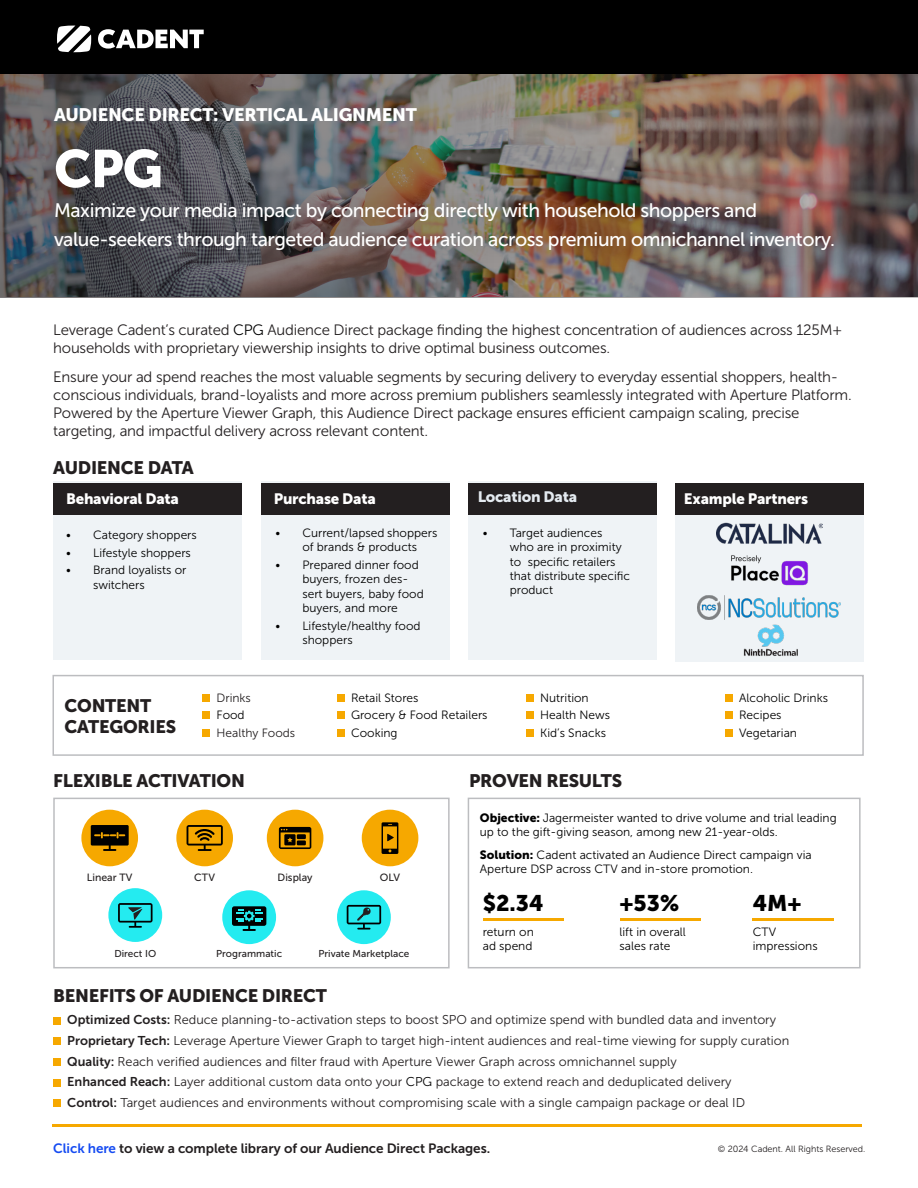
<style>
.page{position:relative;width:918px;height:1188px;background:#fff}
.page>*{position:absolute;margin:0;border:0;box-sizing:border-box;transform-origin:0 0}
.t1{font:52.5px "Museo Sans 900";color:#fff}
.t2{font:22.5px "Museo Sans 900";color:#000}
.t3{font:19.5px "Museo Sans 500";letter-spacing:-.025em;color:#fff}
.t4{font:18px/21px "Museo Sans 900";letter-spacing:-.015em;color:#231f20}
.t5{font:18px "Museo Sans 900";letter-spacing:-.015em;color:#fff}
.t6{font:15px/18px "Museo Sans 300";letter-spacing:-.015em;color:#231f20}
.t7{font:15px "Museo Sans 900";letter-spacing:-.015em;color:#fff}
.t8{font:15px "Museo Sans 900";letter-spacing:-.015em;color:#e4eaf0}
.t9{font:13.5px "Museo Sans 700";letter-spacing:-.005em;color:#231f20}
.t10{font:12.75px "Museo Sans 300";color:#231f20}
.t11{font:12px/14.4px "Museo Sans 300";color:#000}
.t12{font:12px "Museo Sans 300";color:#231f20}
.t13{font:10.5px "Museo Sans 500";color:#231f20}
.t14{font:10.05px "Museo Sans 500";color:#231f20}
.t15{font:9px "Museo Sans 300";color:#231f20}
.s1{color:#000}
.s2{font-family:"Museo Sans 900"}
.s3{font-family:"Museo Sans 700"}
.s4{color:#164cf2}
</style>
<div class="page">
<img style="left:0;top:74px;width:918px;height:223px">
<div style="left:52px;top:675px;width:812px;height:81px;border:2px solid #bcbdc0"></div>
<div style="left:53px;top:798px;width:397px;height:170px;border:2px solid #bcbdc0"></div>
<div style="left:468px;top:798px;width:393px;height:170px;border:2px solid #bcbdc0"></div>
<div style="left:0;top:0;width:918px;height:73px;background:#000"></div>
<svg style="left:57px;top:26px;width:34px;height:26px"></svg>
<svg style="left:98px;top:29px;width:106px;height:20px"></svg>
<div style="left:53px;top:1017px;width:8px;height:7px;background:#f6a800"></div>
<div style="left:53px;top:1037px;width:8px;height:8px;background:#f6a800"></div>
<div style="left:53px;top:1058px;width:8px;height:8px;background:#f6a800"></div>
<div style="left:53px;top:1079px;width:8px;height:7px;background:#f6a800"></div>
<div style="left:53px;top:1100px;width:8px;height:7px;background:#f6a800"></div>
<hr style="left:483px;top:918px;width:81px;height:3px;background:#f6a800">
<hr style="left:620px;top:918px;width:81px;height:3px;background:#f6a800">
<hr style="left:753px;top:918px;width:81px;height:3px;background:#f6a800">
<div style="left:202px;top:694px;width:8px;height:8px;background:#f6a800"></div>
<div style="left:202px;top:712px;width:8px;height:7px;background:#f6a800"></div>
<div style="left:202px;top:729px;width:8px;height:8px;background:#f6a800"></div>
<div style="left:337px;top:694px;width:8px;height:8px;background:#f6a800"></div>
<div style="left:337px;top:712px;width:8px;height:7px;background:#f6a800"></div>
<div style="left:337px;top:729px;width:8px;height:8px;background:#f6a800"></div>
<div style="left:526px;top:694px;width:8px;height:8px;background:#f6a800"></div>
<div style="left:526px;top:712px;width:8px;height:7px;background:#f6a800"></div>
<div style="left:526px;top:729px;width:8px;height:8px;background:#f6a800"></div>
<div style="left:725px;top:694px;width:8px;height:8px;background:#f6a800"></div>
<div style="left:725px;top:712px;width:8px;height:7px;background:#f6a800"></div>
<div style="left:725px;top:729px;width:8px;height:8px;background:#f6a800"></div>
<div style="left:222px;top:890px;width:54px;height:54px;background:#24ebf0;border-radius:50%"></div>
<div style="left:337px;top:890px;width:54px;height:54px;background:#24ebf0;border-radius:50%"></div>
<div style="left:108px;top:888px;width:54px;height:54px;background:#24ebf0;border-radius:50%"></div>
<svg style="left:232px;top:906px;width:34px;height:25px"></svg>
<svg style="left:118px;top:903px;width:35px;height:25px"></svg>
<svg style="left:347px;top:905px;width:34px;height:25px"></svg>
<div style="left:261px;top:481px;width:189px;height:178px;background:#eff3f6"></div>
<div style="left:261px;top:483px;width:189px;height:32px;background:#231f20"></div>
<div style="left:468px;top:481px;width:189px;height:178px;background:#eff3f6"></div>
<div style="left:468px;top:483px;width:189px;height:32px;background:#231f20"></div>
<div style="left:675px;top:483px;width:189px;height:178px;background:#eff3f6"></div>
<div style="left:676px;top:483px;width:188px;height:32px;background:#231f20"></div>
<div style="left:53px;top:481px;width:189px;height:178px;background:#eff3f6"></div>
<div style="left:53px;top:483px;width:189px;height:32px;background:#231f20"></div>
<img style="left:716px;top:522px;width:107px;height:22px">
<hr style="left:52px;top:1125px;width:810px;height:2px;background:#f6a800">
<div style="left:34px;top:126px;width:820px;height:147px;background:#231f20;opacity:.45"></div>
<div style="left:81px;top:810px;width:57px;height:56px;background:#f6a800;border-radius:50%"></div>
<div style="left:176px;top:810px;width:57px;height:56px;background:#f6a800;border-radius:50%"></div>
<div style="left:267px;top:810px;width:56px;height:56px;background:#f6a800;border-radius:50%"></div>
<div style="left:362px;top:810px;width:56px;height:56px;background:#f6a800;border-radius:50%"></div>
<svg style="left:91px;top:825px;width:38px;height:26px"></svg>
<svg style="left:187px;top:825px;width:36px;height:26px"></svg>
<svg style="left:279px;top:827px;width:32px;height:22px"></svg>
<svg style="left:382px;top:822px;width:16px;height:32px"></svg>
<img style="left:731px;top:555px;width:77px;height:31px">
<img style="left:698px;top:596px;width:142px;height:24px">
<img style="left:743px;top:624px;width:55px;height:33px">
<p class="t5" style="left:54px;top:104px;width:364px">AUDIENCE DIRECT: VERTICAL ALIGNMENT</p>
<p class="t1" style="left:54px;top:139px;width:110px">CPG</p>
<p class="t3" style="left:54px;top:199px;width:705px">Maximize your media impact by connecting directly with household shoppers and</p>
<p class="t3" style="left:54px;top:229px;width:783px">value-seekers through targeted audience curation across premium omnichannel inventory.</p>
<p class="t6" style="left:53px;top:321px;width:791px">Leverage Cadent’s curated <span class="s1">CPG</span> Audience Direct package finding the highest concentration of audiences across 125M+ households with proprietary viewership insights to drive optimal business outcomes.</p>
<p class="t6" style="left:53px;top:368px;width:800px">Ensure your ad spend reaches the most valuable segments by securing delivery to everyday essential shoppers, health&shy;conscious individuals, brand-loyalists and more across premium publishers seamlessly integrated with Aperture Platform.<br>Powered by the Aperture Viewer Graph, this Audience Direct package ensures efficient campaign scaling, precise targeting, and impactful delivery across relevant content.</p>
<p class="t4" style="left:53px;top:457px;width:142px">AUDIENCE DATA</p>
<p class="t7" style="left:66px;top:491px;width:114px">Behavioral Data</p>
<p class="t7" style="left:274px;top:491px;width:104px">Purchase Data</p>
<p class="t8" style="left:478px;top:489px;width:101px">Location Data</p>
<p class="t7" style="left:684px;top:491px;width:126px">Example Partners</p>
<p class="t11" style="left:66px;top:528px;width:132px">• Category shoppers</p>
<p class="t11" style="left:66px;top:545px;width:126px">• Lifestyle shoppers</p>
<p class="t11" style="left:93px;top:563px;width:95px;text-indent:-27px">• Brand loyalists or switchers</p>
<p class="t11" style="left:275px;top:526px;width:163px;text-align:center">• Current/lapsed shoppers of brands &amp; products</p>
<p class="t11" style="left:302px;top:558px;width:123px;text-indent:-27px">• Prepared dinner food buyers, frozen des&shy;sert buyers, baby food buyers, and more</p>
<p class="t11" style="left:302px;top:618px;width:120px;text-indent:-27px">• Lifestyle/healthy food shoppers</p>
<p class="t11" style="left:510px;top:526px;width:122px;text-indent:-27px">• Target audiences<br>who are in proximity to specific retailers that distribute specific product</p>
<p class="t4" style="left:65px;top:695px;width:113px">CONTENT<br>CATEGORIES</p>
<p class="t12" style="left:217px;top:691px;width:36px">Drinks</p>
<p class="t11" style="left:217px;top:708px;width:30px">Food</p>
<p class="t12" style="left:217px;top:726px;width:80px">Healthy Foods</p>
<p class="t11" style="left:351px;top:690px;width:69px">Retail Stores</p>
<p class="t11" style="left:351px;top:708px;width:138px">Grocery &amp; Food Retailers</p>
<p class="t11" style="left:351px;top:726px;width:48px">Cooking</p>
<p class="t11" style="left:540px;top:690px;width:50px">Nutrition</p>
<p class="t11" style="left:540px;top:708px;width:71px">Health News</p>
<p class="t11" style="left:540px;top:726px;width:67px">Kid’s Snacks</p>
<p class="t4" style="left:53px;top:770px;width:193px">FLEXIBLE ACTIVATION</p>
<p class="t4" style="left:469px;top:770px;width:155px">PROVEN RESULTS</p>
<p class="t11" style="left:739px;top:690px;width:90px">Alcoholic Drinks</p>
<p class="t11" style="left:739px;top:708px;width:44px">Recipes</p>
<p class="t11" style="left:739px;top:726px;width:59px">Vegetarian</p>
<p class="t13" style="left:87px;top:871px;width:47px">Linear TV</p>
<p class="t13" style="left:194px;top:871px;width:22px">CTV</p>
<p class="t13" style="left:278px;top:871px;width:37px">Display</p>
<p class="t13" style="left:380px;top:871px;width:22px">OLV</p>
<p class="t14" style="left:114px;top:948px;width:43px">Direct IO</p>
<p class="t14" style="left:216px;top:948px;width:67px">Programmatic</p>
<p class="t14" style="left:318px;top:948px;width:93px">Private Marketplace</p>
<p class="t11" style="left:480px;top:811px;width:358px"><span class="s2">Objective:</span> Jagermeister wanted to drive volume and trial leading up to the gift-giving season, among new 21-year-olds.</p>
<p class="t11" style="left:480px;top:848px;width:333px"><span class="s2">Solution:</span> Cadent activated an Audience Direct campaign via<br>Aperture DSP across CTV and in-store promotion.</p>
<p class="t2" style="left:483px;top:890px;width:62px">$2.34</p>
<p class="t11" style="left:483px;top:924px;width:53px">return on ad spend</p>
<p class="t2" style="left:620px;top:890px;width:61px">+53%</p>
<p class="t11" style="left:620px;top:924px;width:68px">lift in overall sales rate</p>
<p class="t2" style="left:753px;top:890px;width:50px">4M+</p>
<p class="t11" style="left:753px;top:924px;width:66px">CTV impressions</p>
<p class="t4" style="left:53px;top:985px;width:275px">BENEFITS OF AUDIENCE DIRECT</p>
<p class="t10" style="left:67px;top:1013px;width:710px"><span class="s3">Optimized Costs:</span> Reduce planning-to-activation steps to boost SPO and optimize spend with bundled data and inventory</p>
<p class="t10" style="left:67px;top:1034px;width:724px"><span class="s3">Proprietary Tech:</span> Leverage Aperture Viewer Graph to target high-intent audiences and real-time viewing for supply curation</p>
<p class="t10" style="left:67px;top:1054px;width:611px"><span class="s3">Quality:</span> Reach verified audiences and filter fraud with Aperture Viewer Graph across omnichannel supply</p>
<p class="t10" style="left:67px;top:1075px;width:666px"><span class="s3">Enhanced Reach:</span> Layer additional custom data onto your <span class="s1">CPG</span> package to extend reach and deduplicated delivery</p>
<p class="t10" style="left:67px;top:1096px;width:679px"><span class="s3">Control:</span> Target audiences and environments without compromising scale with a single campaign package or deal ID</p>
<p class="t9" style="left:53px;top:1141px;width:438px"><span class="s4">Click here</span> to view a complete library of our Audience Direct Packages.</p>
<p class="t15" style="left:718px;top:1144px;width:149px">© 2024 Cadent. All Rights Reserved.</p>
</div>
